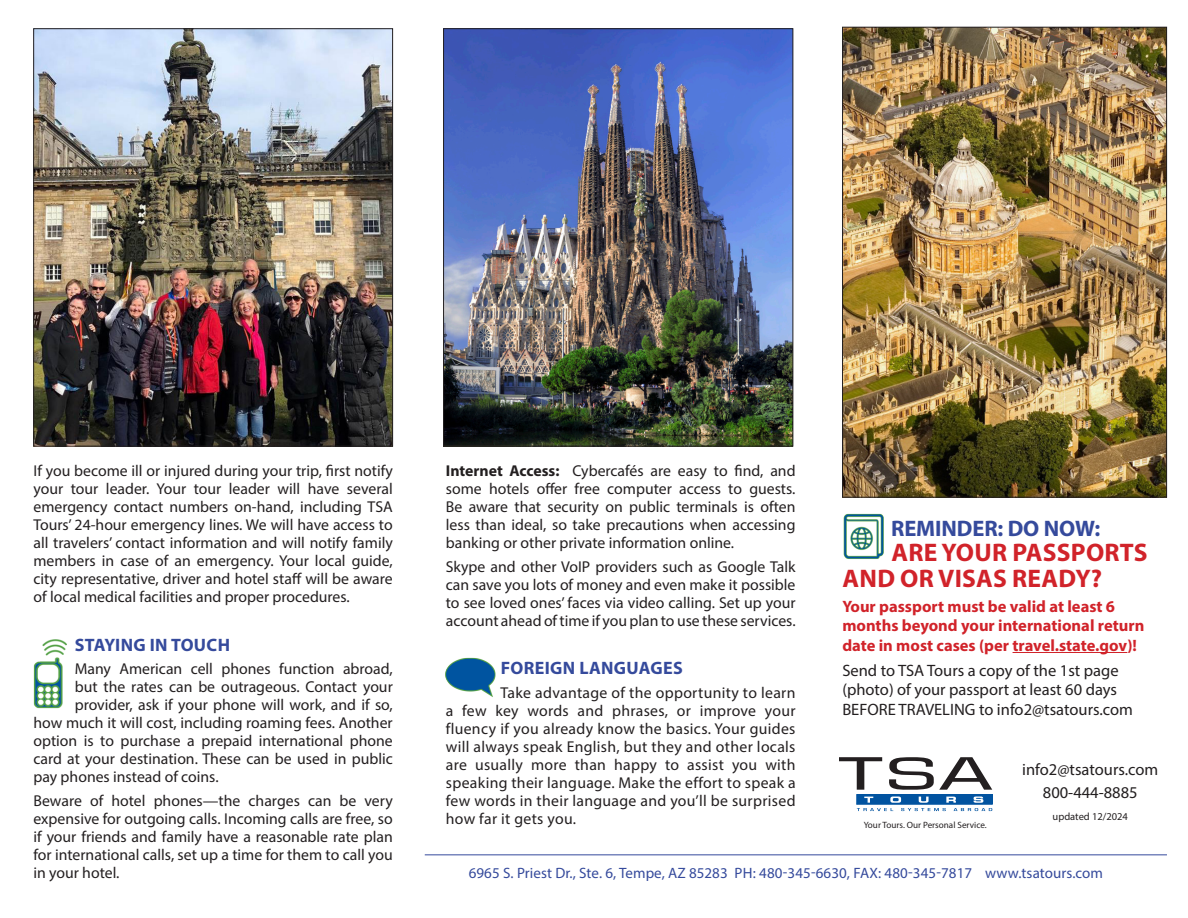
<style>
.page{position:relative;width:1188px;height:918px;background:#fff}
.page>*{position:absolute;margin:0;border:0;box-sizing:border-box;transform-origin:0 0}
.SUBHEADS{font:700 25.5px/25.5px "Myriad Pro";letter-spacing:.01em;color:#d1232a}
.SUBHEADS-2{font:700 22.5px "Myriad Pro";letter-spacing:-.005em;color:#354a9c}
.SUBHEADS-3{font:700 18px "Myriad Pro";letter-spacing:.02em;color:#354a9c}
.BODY_MAIN{font:16.5px/19.5px "Myriad Pro";color:#231f20}
.BODY_MAIN-2{font:700 16.5px/19.5px "Myriad Pro";color:#d1232a}
.BODY_MAIN-3{font:15.75px/18px "Myriad Pro";color:#231f20;text-align:justify}
.t1{font:15px "Myriad Pro";letter-spacing:.005em;color:#354a9c}
.t2{font:10.5px "Myriad Pro";color:#231f20}
.t3{font:9.15px "Myriad Pro";color:#231f20}
.s1{font-weight:700}
</style>
<div class="page">
<svg style="left:858px;top:796px;width:133px;height:1px"></svg>
<div style="left:856px;top:794px;width:137px;height:11px;border:1px solid #0153a0"></div>
<svg style="left:857px;top:797px;width:135px;height:14px"></svg>
<svg style="left:839px;top:757px;width:43px;height:33px"></svg>
<svg style="left:889px;top:757px;width:103px;height:33px"></svg>
<img style="left:33px;top:639px;width:34px;height:70px">
<img style="left:35px;top:31px;width:356px;height:413px">
<div style="left:33px;top:29px;width:360px;height:417px;border:1px solid #231f20"></div>
<img style="left:445px;top:31px;width:346px;height:413px">
<div style="left:443px;top:29px;width:350px;height:417px;border:1px solid #231f20"></div>
<hr style="left:425px;top:854px;width:742px;height:1px;background:#354a9c">
<img style="left:844px;top:29px;width:321px;height:466px">
<div style="left:842px;top:27px;width:325px;height:470px;border:1px solid #231f20"></div>
<img style="left:445px;top:657px;width:51px;height:40px">
<hr style="left:1013px;top:652px;width:114px;height:1px;background:#d1232a">
<img style="left:843px;top:513px;width:41px;height:46px">
<p class="BODY_MAIN-3" style="left:33px;top:462px;width:361px">If you become ill or injured during your trip, first notify your tour leader. Your tour leader will have several emergency contact numbers on-hand, including TSA Tours’ 24-hour emergency lines. We will have access to all travelers’ contact information and will notify family members in case of an emergency. Your local guide, city representative, driver and hotel staff will be aware of local medical facilities and proper procedures.</p>
<p class="SUBHEADS-3" style="left:75px;top:633px;width:157px">STAYING IN TOUCH</p>
<p class="BODY_MAIN-3" style="left:75px;top:660px;width:320px">Many American cell phones function abroad,</p>
<p class="BODY_MAIN-3" style="left:75px;top:678px;width:320px">but the rates can be outrageous. Contact your</p>
<p class="BODY_MAIN-3" style="left:75px;top:696px;width:320px">provider, ask if your phone will work, and if so,</p>
<p class="BODY_MAIN-3" style="left:33px;top:714px;width:361px">how much it will cost, including roaming fees. Another</p>
<p class="BODY_MAIN-3" style="left:33px;top:732px;width:361px">option is to purchase a prepaid international phone</p>
<p class="BODY_MAIN-3" style="left:33px;top:750px;width:361px">card at your destination. These can be used in public</p>
<p class="BODY_MAIN-3" style="left:33px;top:768px;width:187px">pay phones instead of coins.</p>
<p class="BODY_MAIN-3" style="left:33px;top:791px;width:361px">Beware of hotel phones—the charges can be very expensive for outgoing calls. Incoming calls are free, so if your friends and family have a reasonable rate plan for international calls, set up a time for them to call you in your hotel.</p>
<p class="BODY_MAIN-3" style="left:446px;top:462px;width:351px"><span class="s1">Internet Access:</span> Cybercafés are easy to find, and some hotels offer free computer access to guests.<br>Be aware that security on public terminals is often less than ideal, so take precautions when accessing banking or other private information online.</p>
<p class="BODY_MAIN-3" style="left:446px;top:557px;width:351px">Skype and other VoIP providers such as Google Talk can save you lots of money and even make it possible to see loved ones’ faces via video calling. Set up your account ahead of time if you plan to use these services.</p>
<p class="SUBHEADS-3" style="left:501px;top:657px;width:184px">FOREIGN LANGUAGES</p>
<p class="BODY_MAIN-3" style="left:446px;top:683px;width:351px;text-indent:55px">Take advantage of the opportunity to learn a few key words and phrases, or improve your fluency if you already know the basics. Your guides will always speak English, but they and other locals are usually more than happy to assist you with speaking their language. Make the effort to speak a few words in their language and you’ll be surprised how far it gets you.</p>
<p class="SUBHEADS-2" style="left:891px;top:514px;width:211px">REMINDER: DO NOW:</p>
<p class="SUBHEADS" style="left:843px;top:539px;width:307px;text-indent:49px">ARE YOUR PASSPORTS<br>AND OR VISAS READY?</p>
<p class="BODY_MAIN-2" style="left:842px;top:596px;width:303px">Your passport must be valid at least 6 months beyond your international return date in most cases (per travel.state.gov)!</p>
<p class="BODY_MAIN" style="left:842px;top:660px;width:292px">Send to TSA Tours a copy of the 1st page (photo) of your passport at least 60 days<br>BEFORE TRAVELING to info2@tsatours.com</p>
<p class="t3" style="left:864px;top:820px;width:124px">Your Tours. Our Personal Service.</p>
<p class="BODY_MAIN" style="left:1022px;top:760px;width:137px">info2@tsatours.com</p>
<p class="BODY_MAIN" style="left:1043px;top:782px;width:96px">800-444-8885</p>
<p class="t2" style="left:1053px;top:810px;width:77px">updated 12/2024</p>
<p class="t1" style="left:469px;top:864px;width:636px">6965 S. Priest Dr., Ste. 6, Tempe, AZ 85283 PH: 480-345-6630, FAX: 480-345-7817 www.tsatours.com</p>
</div>
